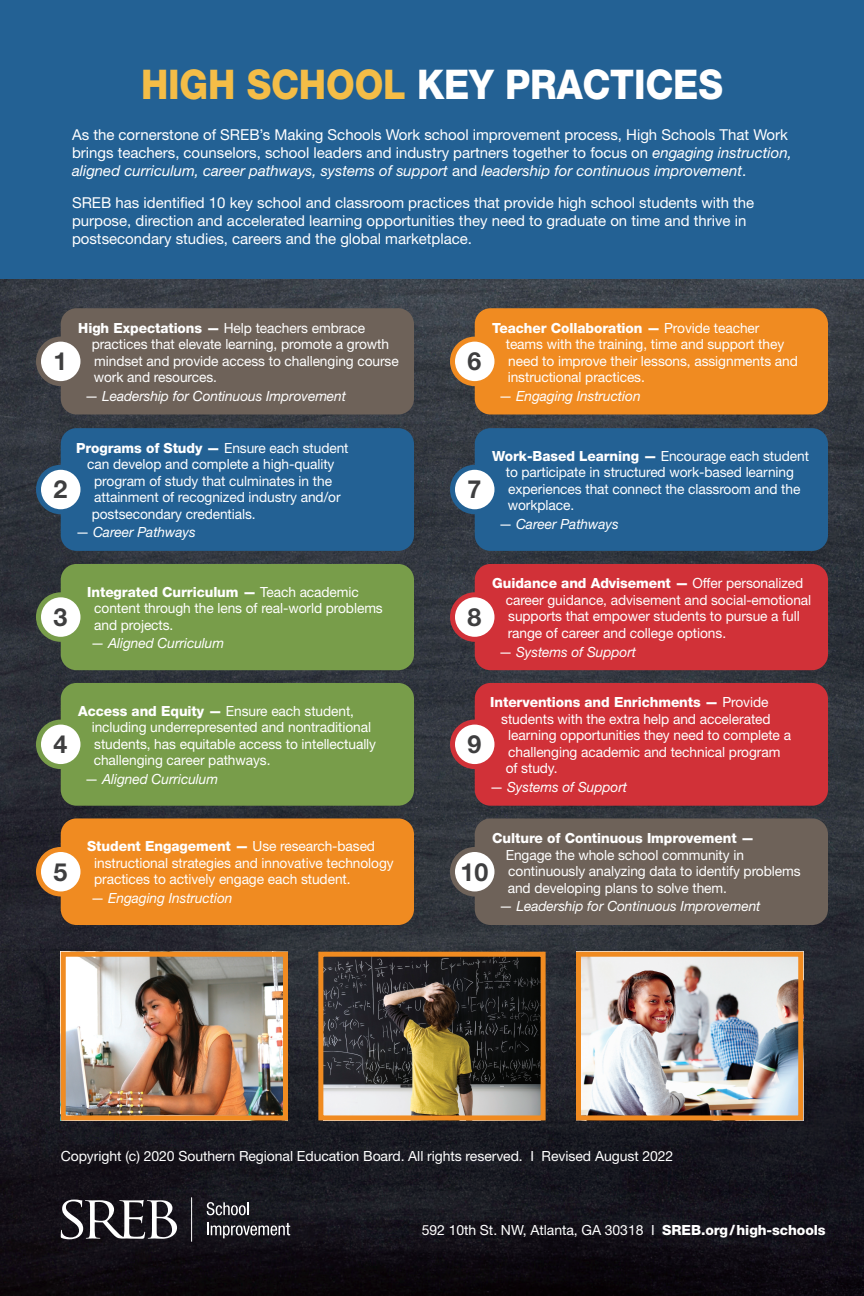
<style>
.page{position:relative;width:864px;height:1296px;background:#fff}
.page>*{position:absolute;margin:0;border:0;box-sizing:border-box;transform-origin:0 0}
.t1{font:800 41px "Helvetica Neue";letter-spacing:-.005em;color:#fff;scale:.9 1}
.t2{font:700 25px "Helvetica Neue";color:#3e3e3f}
.t3{font:15px/18px "Helvetica Neue";color:#fff}
.t4{font:14px/16.5px "Helvetica Neue";letter-spacing:-.005em;color:#fff}
.t5{font:italic 14px "Helvetica Neue";letter-spacing:-.005em;color:#fff}
.t6{font:800 14px "Helvetica Neue";letter-spacing:-.005em;color:#fff}
.s1{color:#f4bd47}
.s2{font-style:italic}
.s3{font-weight:800}
.s4{font-style:normal}
.s5{font-weight:400}
</style>
<div class="page">
<img style="left:0;top:279px;width:864px;height:1017px">
<div style="left:0;top:0;width:864px;height:279px;background:#236194"></div>
<div style="left:61px;top:308px;width:353px;height:107px;background:#6e6259;border-radius:16px"></div>
<div style="left:38px;top:339px;width:45px;height:45px;background:#fff;border-radius:50%"></div>
<div style="left:36px;top:337px;width:50px;height:49px;border:5px solid #6e6259;border-radius:50%"></div>
<div style="left:475px;top:308px;width:353px;height:107px;background:#f08b21;border-radius:16px"></div>
<div style="left:452px;top:339px;width:45px;height:45px;background:#fff;border-radius:50%"></div>
<div style="left:450px;top:337px;width:50px;height:49px;border:5px solid #f08b21;border-radius:50%"></div>
<div style="left:61px;top:428px;width:353px;height:123px;background:#236194;border-radius:16px"></div>
<div style="left:38px;top:467px;width:45px;height:45px;background:#fff;border-radius:50%"></div>
<div style="left:36px;top:465px;width:50px;height:49px;border:5px solid #236194;border-radius:50%"></div>
<div style="left:475px;top:428px;width:353px;height:123px;background:#236194;border-radius:16px"></div>
<div style="left:452px;top:467px;width:45px;height:45px;background:#fff;border-radius:50%"></div>
<div style="left:450px;top:465px;width:50px;height:49px;border:5px solid #236194;border-radius:50%"></div>
<div style="left:61px;top:564px;width:353px;height:106px;background:#789d4a;border-radius:16px"></div>
<div style="left:38px;top:595px;width:45px;height:44px;background:#fff;border-radius:50%"></div>
<div style="left:36px;top:592px;width:50px;height:50px;border:5px solid #789d4a;border-radius:50%"></div>
<div style="left:475px;top:564px;width:353px;height:106px;background:#d13138;border-radius:16px"></div>
<div style="left:452px;top:595px;width:45px;height:44px;background:#fff;border-radius:50%"></div>
<div style="left:450px;top:592px;width:50px;height:50px;border:5px solid #d13138;border-radius:50%"></div>
<div style="left:61px;top:683px;width:353px;height:123px;background:#789d4a;border-radius:16px"></div>
<div style="left:38px;top:722px;width:45px;height:45px;background:#fff;border-radius:50%"></div>
<div style="left:36px;top:720px;width:50px;height:49px;border:5px solid #789d4a;border-radius:50%"></div>
<div style="left:475px;top:683px;width:353px;height:123px;background:#d13138;border-radius:16px"></div>
<div style="left:452px;top:722px;width:45px;height:45px;background:#fff;border-radius:50%"></div>
<div style="left:450px;top:720px;width:50px;height:49px;border:5px solid #d13138;border-radius:50%"></div>
<div style="left:61px;top:818px;width:353px;height:107px;background:#f08b21;border-radius:16px"></div>
<div style="left:38px;top:849px;width:45px;height:45px;background:#fff;border-radius:50%"></div>
<div style="left:36px;top:847px;width:50px;height:49px;border:5px solid #f08b21;border-radius:50%"></div>
<div style="left:475px;top:818px;width:353px;height:107px;background:#6e6259;border-radius:16px"></div>
<div style="left:452px;top:849px;width:45px;height:45px;background:#fff;border-radius:50%"></div>
<div style="left:450px;top:847px;width:50px;height:49px;border:5px solid #6e6259;border-radius:50%"></div>
<img style="left:67px;top:958px;width:215px;height:156px">
<div style="left:61px;top:952px;width:227px;height:168px;border:5px solid #f08b21"></div>
<img style="left:582px;top:958px;width:215px;height:156px">
<div style="left:576px;top:952px;width:227px;height:168px;border:5px solid #f08b21"></div>
<img style="left:324px;top:958px;width:216px;height:156px">
<div style="left:318px;top:952px;width:228px;height:168px;border:5px solid #f08b21"></div>
<svg style="left:207px;top:1202px;width:42px;height:13px"></svg>
<svg style="left:207px;top:1223px;width:83px;height:15px"></svg>
<hr style="left:191px;top:1197px;width:1px;height:45px;background:#fff">
<svg style="left:61px;top:1200px;width:116px;height:39px"></svg>
<h1 class="t1" style="left:141px;top:60px;width:648px"><span class="s1">HIGH SCHOOL</span> KEY PRACTICES</h1>
<p class="t3" style="left:72px;top:126px;width:722px">As the cornerstone of SREB’s Making Schools Work school improvement process, High Schools That Work brings teachers, counselors, school leaders and industry partners together to focus on <span class="s2">engaging instruction, aligned curriculum, career pathways, systems of support</span> and <span class="s2">leadership for continuous improvement</span>.</p>
<p class="t3" style="left:72px;top:193px;width:684px">SREB has identified 10 key school and classroom practices that provide high school students with the purpose, direction and accelerated learning opportunities they need to graduate on time and thrive in postsecondary studies, careers and the global marketplace.</p>
<h2 class="t2" style="left:54px;top:346px;width:15px">1</h2>
<p class="t4" style="left:92px;top:319px;width:309px;text-indent:-14px"><span class="s3">High Expectations —</span> Help teachers embrace practices that elevate learning, promote a growth mindset and provide access to challenging course work and resources.</p>
<p class="t5" style="left:85px;top:388px;width:263px"><span class="s4">—</span> Leadership for Continuous Improvement</p>
<h2 class="t2" style="left:468px;top:346px;width:15px">6</h2>
<p class="t4" style="left:506px;top:319px;width:294px;text-indent:-14px"><span class="s3">Teacher Collaboration —</span> Provide teacher teams with the training, time and support they need to improve their lessons, assignments and instructional practices.</p>
<p class="t5" style="left:499px;top:388px;width:143px"><span class="s4">—</span> Engaging Instruction</p>
<h2 class="t2" style="left:54px;top:474px;width:15px">2</h2>
<p class="t4" style="left:76px;top:439px;width:274px"><span class="s3">Programs of Study —</span> Ensure each student</p>
<p class="t4" style="left:87px;top:456px;width:249px">can develop and complete a high-quality</p>
<p class="t4" style="left:94px;top:472px;width:239px">program of study that culminates in the</p>
<p class="t4" style="left:94px;top:489px;width:248px">attainment of recognized industry and/or</p>
<p class="t4" style="left:92px;top:505px;width:165px">postsecondary credentials.</p>
<p class="t5" style="left:76px;top:524px;width:121px"><span class="s4">—</span> Career Pathways</p>
<h2 class="t2" style="left:468px;top:474px;width:15px">7</h2>
<p class="t4" style="left:506px;top:447px;width:305px;text-indent:-14px"><span class="s3">Work-Based Learning —</span> Encourage each student to participate in structured work-based learning experiences that connect the classroom and the workplace.</p>
<p class="t5" style="left:499px;top:516px;width:121px"><span class="s4">—</span> Career Pathways</p>
<h2 class="t2" style="left:54px;top:601px;width:15px">3</h2>
<p class="t4" style="left:94px;top:583px;width:290px;text-indent:-7px"><span class="s3">Integrated Curriculum —</span> Teach academic content through the lens of real-world problems and projects.</p>
<p class="t5" style="left:91px;top:635px;width:135px"><span class="s4">—</span> Aligned Curriculum</p>
<h2 class="t2" style="left:468px;top:601px;width:15px">8</h2>
<p class="t4" style="left:506px;top:575px;width:307px;text-indent:-14px"><span class="s3">Guidance and Advisement —</span> Offer personalized career guidance, advisement and social-emotional supports that empower students to pursue a full range of career and college options.</p>
<p class="t5" style="left:499px;top:643px;width:139px"><span class="s4">—</span> Systems of Support</p>
<h2 class="t2" style="left:54px;top:729px;width:15px">4</h2>
<p class="t4" style="left:92px;top:702px;width:286px;text-indent:-14px"><span class="s3">Access and Equity —</span> Ensure each student, including underrepresented and nontraditional students, has equitable access to intellectually challenging career pathways.</p>
<p class="t5" style="left:85px;top:771px;width:135px"><span class="s4">—</span> Aligned Curriculum</p>
<h2 class="t2" style="left:468px;top:729px;width:15px">9</h2>
<p class="t6" style="left:490px;top:694px;width:280px">Interventions and Enrichments — <span class="s5">Provide</span></p>
<p class="t4" style="left:501px;top:711px;width:271px">students with the extra help and accelerated</p>
<p class="t4" style="left:508px;top:727px;width:284px">learning opportunities they need to complete a</p>
<p class="t4" style="left:508px;top:744px;width:274px">challenging academic and technical program</p>
<p class="t4" style="left:506px;top:760px;width:53px">of study.</p>
<p class="t5" style="left:490px;top:779px;width:139px"><span class="s4">—</span> Systems of Support</p>
<h2 class="t2" style="left:54px;top:856px;width:15px">5</h2>
<p class="t4" style="left:94px;top:838px;width:301px;text-indent:-7px"><span class="s3">Student Engagement —</span> Use research-based instructional strategies and innovative technology practices to actively engage each student.</p>
<p class="t5" style="left:91px;top:890px;width:143px"><span class="s4">—</span> Engaging Instruction</p>
<p class="t6" style="left:492px;top:830px;width:264px">Culture of Continuous Improvement —</p>
<p class="t4" style="left:506px;top:846px;width:296px">Engage the whole school community in continuously analyzing data to identify problems and developing plans to solve them.</p>
<p class="t5" style="left:499px;top:898px;width:263px"><span class="s4">—</span> Leadership for Continuous Improvement</p>
<h2 class="t2" style="left:461px;top:856px;width:29px">10</h2>
<p class="t4" style="left:61px;top:1147px;width:614px">Copyright (c) 2020 Southern Regional Education Board. All rights reserved. I Revised August 2022</p>
<p class="t4" style="left:422px;top:1222px;width:406px">592 10th St. NW, Atlanta, GA 30318 I <span class="s3">SREB.org/high-schools</span></p>
</div>
